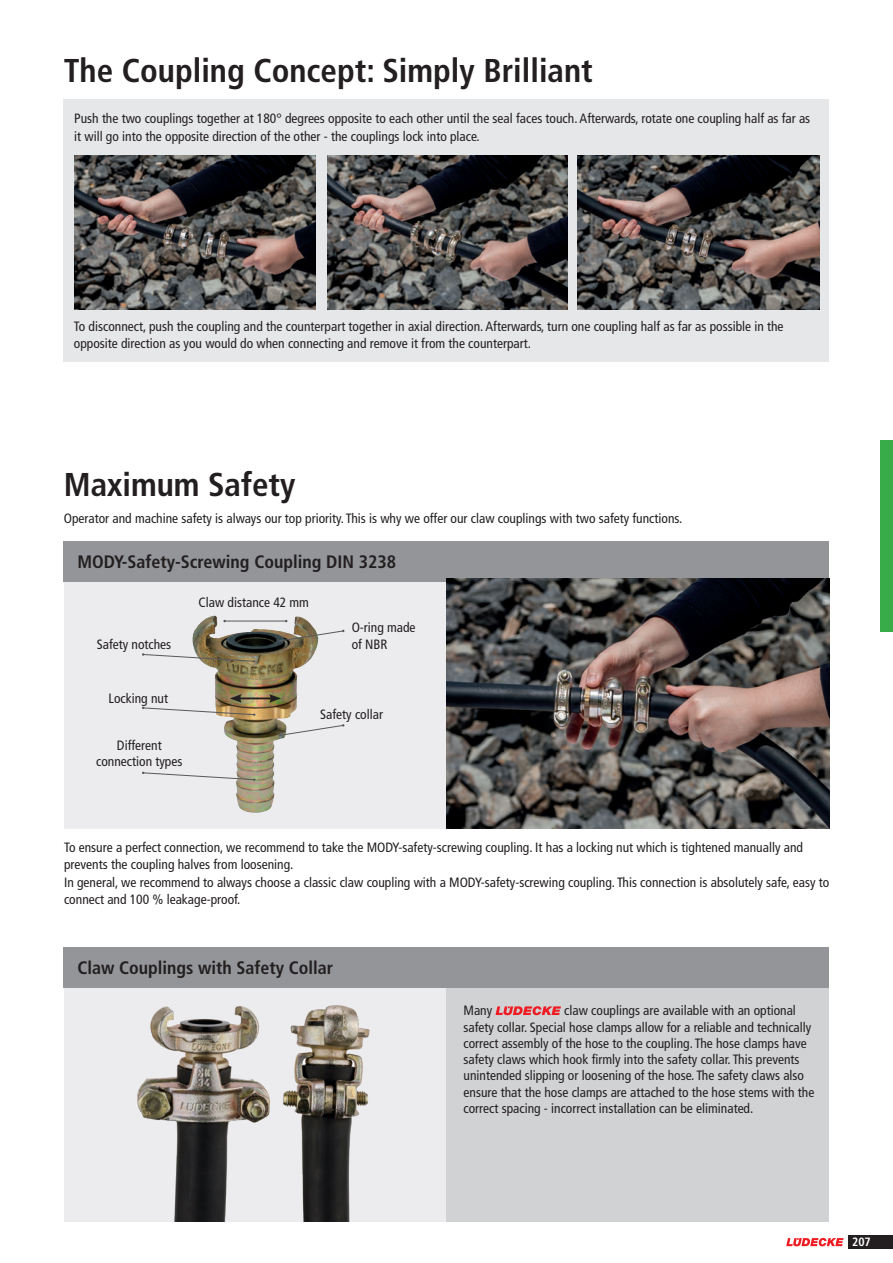
<style>
.page{position:relative;width:893px;height:1263px;background:#fff}
.page>*{position:absolute;margin:0;border:0;box-sizing:border-box;transform-origin:0 0}
.t1{font:700 condensed 33px "Frutiger";color:#231f20}
.t2{font:700 condensed 18px "Frutiger";color:#231f20}
.t3{font:condensed 13.5px/16.2px "Frutiger";color:#231f20}
.t4{font:700 condensed 12px "Frutiger";color:#fff}
</style>
<div class="page">
<div style="left:64px;top:99px;width:765px;height:263px;background:#e6e7e9"></div>
<div style="left:64px;top:578px;width:383px;height:251px;background:#ececee"></div>
<div style="left:64px;top:988px;width:383px;height:233px;background:#ececee"></div>
<div style="left:446px;top:988px;width:383px;height:233px;background:#d1d2d4"></div>
<div style="left:64px;top:947px;width:765px;height:41px;background:#939598"></div>
<div style="left:64px;top:541px;width:765px;height:40px;background:#939598"></div>
<svg style="left:786px;top:1238px;width:58px;height:8px"></svg>
<div style="left:848px;top:1235px;width:45px;height:13px;background:#231f20"></div>
<div style="left:880px;top:440px;width:13px;height:191px;background:#38ac49"></div>
<img style="left:577px;top:156px;width:242px;height:153px">
<img style="left:74px;top:156px;width:241px;height:153px">
<img style="left:327px;top:156px;width:240px;height:153px">
<img style="left:137px;top:1005px;width:233px;height:216px">
<img style="left:446px;top:578px;width:383px;height:251px">
<img style="left:192px;top:616px;width:22px;height:37px">
<hr style="left:238px;top:697px;width:34px;height:2px;background:#231f20">
<svg style="left:269px;top:694px;width:12px;height:9px"></svg>
<hr style="left:225px;top:621px;width:61px;height:1px;background:#57585a">
<svg style="left:279px;top:630px;width:66px;height:12px"></svg>
<svg style="left:142px;top:653px;width:114px;height:10px"></svg>
<svg style="left:142px;top:694px;width:114px;height:22px"></svg>
<svg style="left:142px;top:771px;width:114px;height:10px"></svg>
<svg style="left:495px;top:1006px;width:66px;height:9px"></svg>
<svg style="left:279px;top:724px;width:66px;height:13px"></svg>
<p class="t1" style="left:64px;top:51px;width:531px">The Coupling Concept: Simply Brilliant</p>
<p class="t3" style="left:74px;top:110px;width:737px;line-height:17.5px">Push the two couplings together at 180° degrees opposite to each other until the seal faces touch. Afterwards, rotate one coupling half as far as it will go into the opposite direction of the other - the couplings lock into place.</p>
<p class="t3" style="left:74px;top:318px;width:711px">To disconnect, push the coupling and the counterpart together in axial direction. Afterwards, turn one coupling half as far as possible in the</p>
<p class="t3" style="left:74px;top:336px;width:459px">opposite direction as you would do when connecting and remove it from the counterpart.</p>
<p class="t1" style="left:64px;top:465px;width:233px">Maximum Safety</p>
<p class="t3" style="left:64px;top:510px;width:620px">Operator and machine safety is always our top priority. This is why we offer our claw couplings with two safety functions.</p>
<p class="t2" style="left:77px;top:551px;width:320px">MODY-Safety-Screwing Coupling DIN 3238</p>
<p class="t3" style="left:97px;top:636px;width:76px">Safety notches</p>
<p class="t3" style="left:109px;top:690px;width:61px">Locking nut</p>
<p class="t3" style="left:117px;top:737px;width:46px">Different</p>
<p class="t3" style="left:96px;top:754px;width:88px">connection types</p>
<p class="t3" style="left:199px;top:594px;width:112px">Claw distance 42 mm</p>
<p class="t3" style="left:352px;top:620px;width:65px">O-ring made of NBR</p>
<p class="t3" style="left:320px;top:707px;width:64px">Safety collar</p>
<p class="t3" style="left:64px;top:838px;width:740px;line-height:17.5px">To ensure a perfect connection, we recommend to take the MODY-safety-screwing coupling. It has a locking nut which is tightened manually and prevents the coupling halves from loosening.</p>
<p class="t3" style="left:64px;top:873px;width:767px;line-height:17.5px">In general, we recommend to always choose a classic claw coupling with a MODY-safety-screwing coupling. This connection is absolutely safe, easy to connect and 100 % leakage-proof.</p>
<p class="t2" style="left:77px;top:957px;width:257px">Claw Couplings with Safety Collar</p>
<p class="t3" style="left:463px;top:1002px;width:352px;text-indent:101px">claw couplings are available with an optional safety collar. Special hose clamps allow for a reliable and technically correct assembly of the hose to the coupling. The hose clamps have safety claws which hook firmly into the safety collar. This prevents unintended slipping or loosening of the hose. The safety claws also ensure that the hose clamps are attached to the hose stems with the correct spacing - incorrect installation can be eliminated.</p>
<p class="t3" style="left:463px;top:1002px;width:30px">Many</p>
<p class="t4" style="left:852px;top:1235px;width:20px">207</p>
</div>
